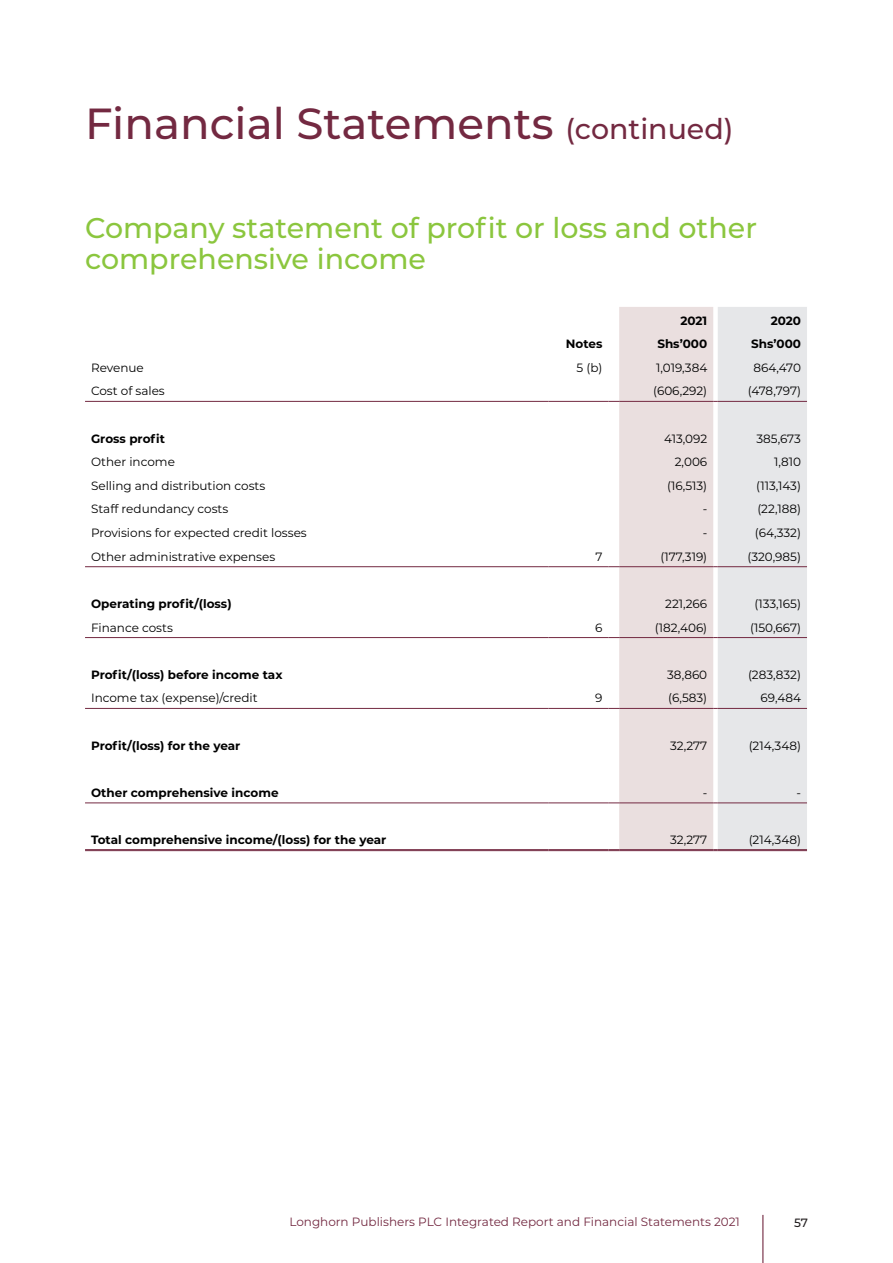
<style>
.page{position:relative;width:893px;height:1263px;background:#fff}
.page>*{position:absolute;margin:0;border:0;box-sizing:border-box;transform-origin:0 0}
.t1{font:500 43.5px "Montserrat";color:#732941}
.t2{font:500 28.5px/31.5px "Montserrat";color:#8bc63e}
.t3{font:12px "Montserrat";color:#000}
.t4{font:700 12px "Montserrat";color:#000}
.t5{font:12px "Montserrat";color:#732941}
.t6{font:500 12px "Montserrat";color:#231f20}
.s1{font-size:28.5px}
</style>
<div class="page">
<hr style="left:762px;top:1215px;width:1px;height:48px;background:#732941">
<div style="left:619px;top:307px;width:94px;height:542px;background:#eadfdf"></div>
<div style="left:718px;top:307px;width:89px;height:542px;background:#e6e7e9"></div>
<hr style="left:85px;top:401px;width:464px;height:1px;background:#732941">
<hr style="left:549px;top:401px;width:59px;height:1px;background:#732941">
<hr style="left:619px;top:401px;width:94px;height:1px;background:#732941">
<hr style="left:718px;top:401px;width:89px;height:1px;background:#732941">
<hr style="left:85px;top:566px;width:464px;height:1px;background:#732941">
<hr style="left:549px;top:566px;width:59px;height:1px;background:#732941">
<hr style="left:619px;top:566px;width:94px;height:1px;background:#732941">
<hr style="left:718px;top:566px;width:89px;height:1px;background:#732941">
<hr style="left:85px;top:637px;width:464px;height:1px;background:#732941">
<hr style="left:549px;top:637px;width:59px;height:1px;background:#732941">
<hr style="left:619px;top:637px;width:94px;height:1px;background:#732941">
<hr style="left:718px;top:637px;width:89px;height:1px;background:#732941">
<hr style="left:85px;top:708px;width:464px;height:1px;background:#732941">
<hr style="left:549px;top:708px;width:59px;height:1px;background:#732941">
<hr style="left:619px;top:708px;width:94px;height:1px;background:#732941">
<hr style="left:718px;top:708px;width:89px;height:1px;background:#732941">
<hr style="left:85px;top:803px;width:464px;height:1px;background:#732941">
<hr style="left:549px;top:803px;width:59px;height:1px;background:#732941">
<hr style="left:619px;top:803px;width:94px;height:1px;background:#732941">
<hr style="left:718px;top:803px;width:89px;height:1px;background:#732941">
<hr style="left:85px;top:849px;width:464px;height:1px;background:#732941">
<hr style="left:85px;top:850px;width:464px;height:1px;background:#732941">
<hr style="left:549px;top:849px;width:59px;height:1px;background:#732941">
<hr style="left:549px;top:850px;width:59px;height:1px;background:#732941">
<svg style="left:608px;top:849px;width:11px;height:2px"></svg>
<hr style="left:619px;top:849px;width:94px;height:1px;background:#732941">
<hr style="left:619px;top:850px;width:94px;height:1px;background:#732941">
<hr style="left:718px;top:849px;width:89px;height:1px;background:#732941">
<hr style="left:718px;top:850px;width:89px;height:1px;background:#732941">
<h1 class="t1" style="left:85px;top:93px;width:650px">Financial Statements <span class="s1">(continued)</span></h1>
<h2 class="t2" style="left:85px;top:211px;width:673px">Company statement of profit or loss and other comprehensive income</h2>
<p class="t4" style="left:680px;top:312px;width:28px">2021</p>
<p class="t4" style="left:771px;top:312px;width:32px">2020</p>
<p class="t4" style="left:566px;top:335px;width:38px">Notes</p>
<p class="t4" style="left:657px;top:335px;width:51px">Shs’000</p>
<p class="t4" style="left:751px;top:335px;width:51px">Shs’000</p>
<p class="t3" style="left:91px;top:359px;width:54px">Revenue</p>
<p class="t3" style="left:576px;top:359px;width:27px">5 (b)</p>
<p class="t3" style="left:656px;top:359px;width:53px">1,019,384</p>
<p class="t3" style="left:753px;top:359px;width:49px">864,470</p>
<p class="t3" style="left:91px;top:383px;width:75px">Cost of sales</p>
<p class="t3" style="left:653px;top:383px;width:56px">(606,292)</p>
<p class="t3" style="left:748px;top:383px;width:55px">(478,797)</p>
<p class="t4" style="left:91px;top:430px;width:75px">Gross profit</p>
<p class="t3" style="left:664px;top:430px;width:45px">413,092</p>
<p class="t3" style="left:756px;top:430px;width:46px">385,673</p>
<p class="t3" style="left:91px;top:454px;width:85px">Other income</p>
<p class="t3" style="left:675px;top:454px;width:34px">2,006</p>
<p class="t3" style="left:774px;top:454px;width:28px">1,810</p>
<p class="t3" style="left:91px;top:477px;width:176px">Selling and distribution costs</p>
<p class="t3" style="left:667px;top:477px;width:42px">(16,513)</p>
<p class="t3" style="left:756px;top:477px;width:46px">(113,143)</p>
<p class="t3" style="left:91px;top:501px;width:139px">Staff redundancy costs</p>
<p class="t3" style="left:703px;top:501px;width:6px">-</p>
<p class="t3" style="left:757px;top:501px;width:45px">(22,188)</p>
<p class="t3" style="left:91px;top:525px;width:217px">Provisions for expected credit losses</p>
<p class="t3" style="left:703px;top:525px;width:6px">-</p>
<p class="t3" style="left:755px;top:525px;width:48px">(64,332)</p>
<p class="t3" style="left:91px;top:548px;width:186px">Other administrative expenses</p>
<p class="t3" style="left:595px;top:548px;width:9px">7</p>
<p class="t3" style="left:660px;top:548px;width:48px">(177,319)</p>
<p class="t3" style="left:747px;top:548px;width:55px">(320,985)</p>
<p class="t4" style="left:91px;top:595px;width:142px">Operating profit/(loss)</p>
<p class="t3" style="left:665px;top:595px;width:44px">221,266</p>
<p class="t3" style="left:754px;top:595px;width:48px">(133,165)</p>
<p class="t3" style="left:91px;top:619px;width:83px">Finance costs</p>
<p class="t3" style="left:595px;top:619px;width:9px">6</p>
<p class="t3" style="left:655px;top:619px;width:54px">(182,406)</p>
<p class="t3" style="left:750px;top:619px;width:52px">(150,667)</p>
<p class="t4" style="left:91px;top:666px;width:193px">Profit/(loss) before income tax</p>
<p class="t3" style="left:667px;top:666px;width:42px">38,860</p>
<p class="t3" style="left:748px;top:666px;width:54px">(283,832)</p>
<p class="t3" style="left:91px;top:690px;width:168px">Income tax (expense)/credit</p>
<p class="t3" style="left:595px;top:690px;width:9px">9</p>
<p class="t3" style="left:668px;top:690px;width:41px">(6,583)</p>
<p class="t3" style="left:760px;top:690px;width:42px">69,484</p>
<p class="t4" style="left:91px;top:737px;width:151px">Profit/(loss) for the year</p>
<p class="t3" style="left:670px;top:737px;width:39px">32,277</p>
<p class="t3" style="left:749px;top:737px;width:54px">(214,348)</p>
<p class="t4" style="left:91px;top:784px;width:189px">Other comprehensive income</p>
<p class="t3" style="left:703px;top:784px;width:6px">-</p>
<p class="t3" style="left:796px;top:784px;width:6px">-</p>
<p class="t4" style="left:91px;top:831px;width:297px">Total comprehensive income/(loss) for the year</p>
<p class="t3" style="left:670px;top:832px;width:39px">32,277</p>
<p class="t3" style="left:749px;top:832px;width:54px">(214,348)</p>
<p class="t5" style="left:289px;top:1213px;width:452px">Longhorn Publishers PLC Integrated Report and Financial Statements 2021</p>
<p class="t6" style="left:794px;top:1214px;width:15px">57</p>
</div>
